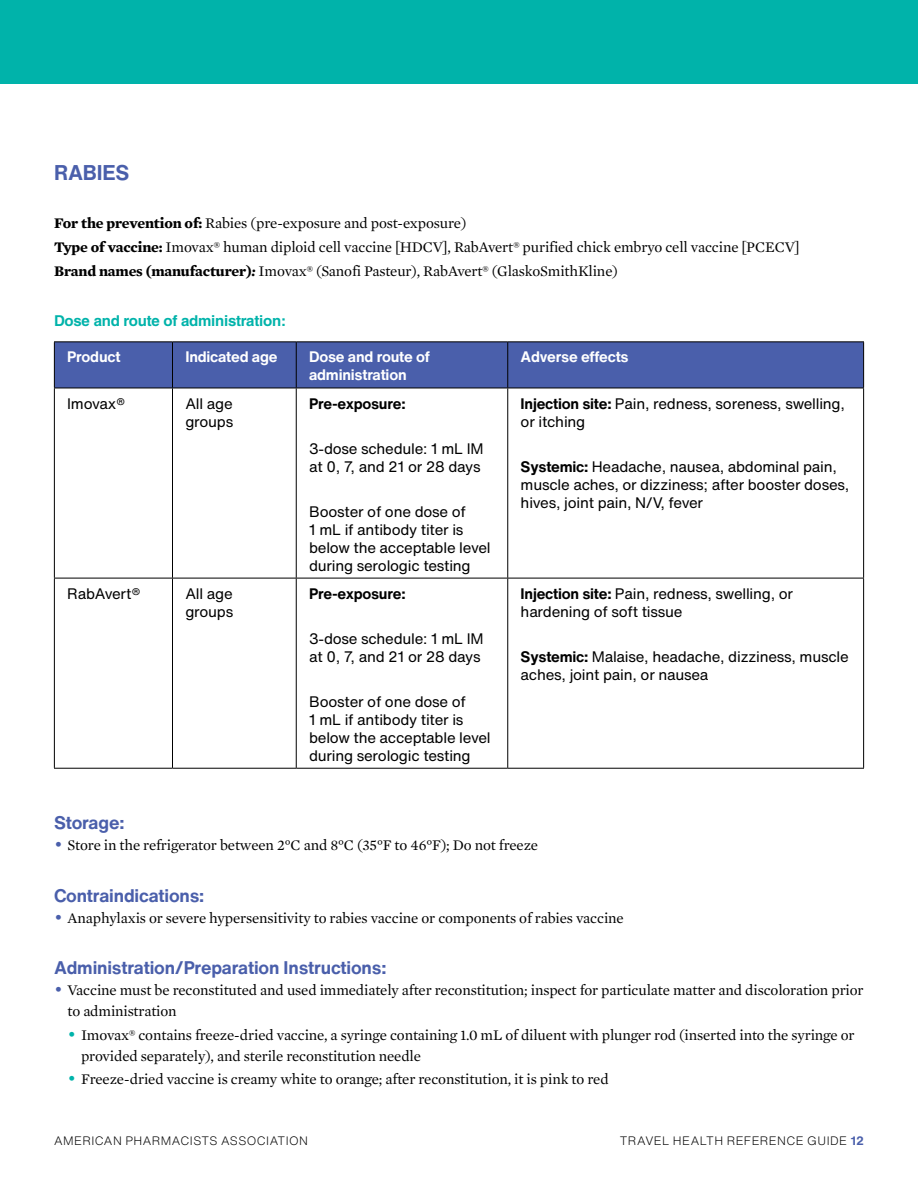
<style>
.page{position:relative;width:918px;height:1188px;background:#fff}
.page>*{position:absolute;margin:0;border:0;box-sizing:border-box;transform-origin:0 0}
.t1{font:700 21px "Helvetica Now Text";letter-spacing:-.01em;color:#4a5fab}
.t2{font:700 18px "Helvetica Now Text";letter-spacing:-.01em;color:#4a5fab}
.t3{font:15px/23.7px "Mercury Text G1";letter-spacing:-.01em;color:#000}
.t4{font:15px/18px "Helvetica Now Text";letter-spacing:-.015em;color:#000}
.t5{font:700 15px/18px "Helvetica Now Text";letter-spacing:-.015em;color:#fff}
.t6{font:700 15px "Helvetica LT Std";letter-spacing:-.015em;color:#00b3aa}
.t7{font:700 15px "Helvetica Now Text";letter-spacing:-.015em;color:#000}
.t8{font:300 12px "Helvetica Now Text";letter-spacing:.035em;color:#000}
.s1{font-weight:700}
.s2{font-weight:700;font-style:italic}
.s3{font-size:18px;color:#4a5fab}
.s4{font-size:18px;color:#00b3aa}
.s5{font-weight:700;color:#4a5fab}
</style>
<div class="page">
<div style="left:0;top:0;width:918px;height:83px;background:#00b3aa"></div>
<div style="left:55px;top:342px;width:808px;height:46px;background:#4a5fab"></div>
<hr style="left:54px;top:341px;width:118px;height:1px;background:#000">
<hr style="left:54px;top:342px;width:1px;height:46px;background:#000">
<hr style="left:172px;top:341px;width:124px;height:1px;background:#000">
<hr style="left:172px;top:342px;width:1px;height:46px;background:#000">
<hr style="left:296px;top:341px;width:212px;height:1px;background:#000">
<hr style="left:296px;top:342px;width:1px;height:46px;background:#000">
<hr style="left:508px;top:341px;width:356px;height:1px;background:#000">
<hr style="left:507px;top:342px;width:1px;height:46px;background:#000">
<hr style="left:863px;top:342px;width:1px;height:46px;background:#000">
<hr style="left:54px;top:388px;width:118px;height:1px;background:#000">
<hr style="left:54px;top:388px;width:1px;height:190px;background:#000">
<hr style="left:172px;top:388px;width:124px;height:1px;background:#000">
<hr style="left:172px;top:388px;width:1px;height:190px;background:#000">
<hr style="left:296px;top:388px;width:212px;height:1px;background:#000">
<hr style="left:296px;top:388px;width:1px;height:190px;background:#000">
<hr style="left:508px;top:388px;width:356px;height:1px;background:#000">
<hr style="left:507px;top:388px;width:1px;height:190px;background:#000">
<hr style="left:863px;top:388px;width:1px;height:190px;background:#000">
<hr style="left:54px;top:578px;width:118px;height:1px;background:#000">
<hr style="left:54px;top:578px;width:1px;height:190px;background:#000">
<hr style="left:172px;top:578px;width:124px;height:1px;background:#000">
<hr style="left:172px;top:578px;width:1px;height:190px;background:#000">
<hr style="left:296px;top:578px;width:212px;height:1px;background:#000">
<hr style="left:296px;top:578px;width:1px;height:190px;background:#000">
<hr style="left:508px;top:578px;width:356px;height:1px;background:#000">
<hr style="left:507px;top:578px;width:1px;height:190px;background:#000">
<hr style="left:863px;top:578px;width:1px;height:190px;background:#000">
<hr style="left:54px;top:768px;width:118px;height:1px;background:#000">
<hr style="left:172px;top:768px;width:124px;height:1px;background:#000">
<hr style="left:296px;top:768px;width:212px;height:1px;background:#000">
<hr style="left:508px;top:768px;width:356px;height:1px;background:#000">
<h1 class="t1" style="left:54px;top:157px;width:77px">RABIES</h1>
<p class="t3" style="left:54px;top:211px;width:747px"><span class="s1">For the prevention of:</span> Rabies (pre-exposure and post-exposure)<br><span class="s1">Type of vaccine:</span> Imovax® human diploid cell vaccine [HDCV], RabAvert® purified chick embryo cell vaccine [PCECV]<br><span class="s1">Brand names (manufacturer)</span><span class="s2">:</span> Imovax® (Sanofi Pasteur), RabAvert® (GlaskoSmithKline)</p>
<p class="t6" style="left:54px;top:312px;width:234px">Dose and route of administration:</p>
<p class="t5" style="left:67px;top:348px;width:55px">Product</p>
<p class="t5" style="left:185px;top:348px;width:94px">Indicated age</p>
<p class="t5" style="left:309px;top:348px;width:122px">Dose and route of administration</p>
<p class="t5" style="left:521px;top:348px;width:110px">Adverse effects</p>
<p class="t4" style="left:67px;top:394px;width:60px">Imovax®</p>
<p class="t4" style="left:185px;top:394px;width:49px">All age groups</p>
<p class="t7" style="left:309px;top:392px;width:98px">Pre-exposure:</p>
<p class="t4" style="left:309px;top:439px;width:176px">3-dose schedule: 1 mL IM at 0, 7, and 21 or 28 days</p>
<p class="t4" style="left:309px;top:502px;width:183px">Booster of one dose of<br>1 mL if antibody titer is below the acceptable level during serologic testing</p>
<p class="t4" style="left:521px;top:394px;width:326px"><span class="s1">Injection site:</span> Pain, redness, soreness, swelling, or itching</p>
<p class="t4" style="left:521px;top:457px;width:330px"><span class="s1">Systemic:</span> Headache, nausea, abdominal pain, muscle aches, or dizziness; after booster doses, hives, joint pain, N/V, fever</p>
<p class="t4" style="left:67px;top:584px;width:75px">RabAvert®</p>
<p class="t4" style="left:185px;top:584px;width:49px">All age groups</p>
<p class="t7" style="left:309px;top:582px;width:98px">Pre-exposure:</p>
<p class="t4" style="left:309px;top:629px;width:176px">3-dose schedule: 1 mL IM at 0, 7, and 21 or 28 days</p>
<p class="t4" style="left:309px;top:692px;width:183px">Booster of one dose of<br>1 mL if antibody titer is below the acceptable level during serologic testing</p>
<p class="t4" style="left:521px;top:584px;width:274px"><span class="s1">Injection site:</span> Pain, redness, swelling, or hardening of soft tissue</p>
<p class="t4" style="left:521px;top:647px;width:330px"><span class="s1">Systemic:</span> Malaise, headache, dizziness, muscle aches, joint pain, or nausea</p>
<p class="t2" style="left:54px;top:809px;width:72px">Storage:</p>
<p class="t3" style="left:54px;top:833px;width:486px"><span class="s3">•</span> Store in the refrigerator between 2°C and 8°C (35°F to 46°F); Do not freeze</p>
<p class="t2" style="left:54px;top:882px;width:152px">Contraindications:</p>
<p class="t3" style="left:54px;top:905px;width:571px"><span class="s3">•</span> Anaphylaxis or severe hypersensitivity to rabies vaccine or components of rabies vaccine</p>
<p class="t2" style="left:54px;top:954px;width:334px">Administration/Preparation Instructions:</p>
<p class="t3" style="left:68px;top:979px;width:798px;line-height:21px;text-indent:-14px"><span class="s3">•</span> Vaccine must be reconstituted and used immediately after reconstitution; inspect for particulate matter and discoloration prior to administration</p>
<p class="t3" style="left:81px;top:1023px;width:775px;line-height:21px;text-indent:-14px"><span class="s4">•</span> Imovax® contains freeze-dried vaccine, a syringe containing 1.0 mL of diluent with plunger rod (inserted into the syringe or provided separately), and sterile reconstitution needle</p>
<p class="t3" style="left:68px;top:1067px;width:543px"><span class="s4">•</span> Freeze-dried vaccine is creamy white to orange; after reconstitution, it is pink to red</p>
<p class="t8" style="left:54px;top:1131px;width:256px">AMERICAN PHARMACISTS ASSOCIATION</p>
<p class="t8" style="left:620px;top:1131px;width:246px">TRAVEL HEALTH REFERENCE GUIDE <span class="s5">12</span></p>
</div>
